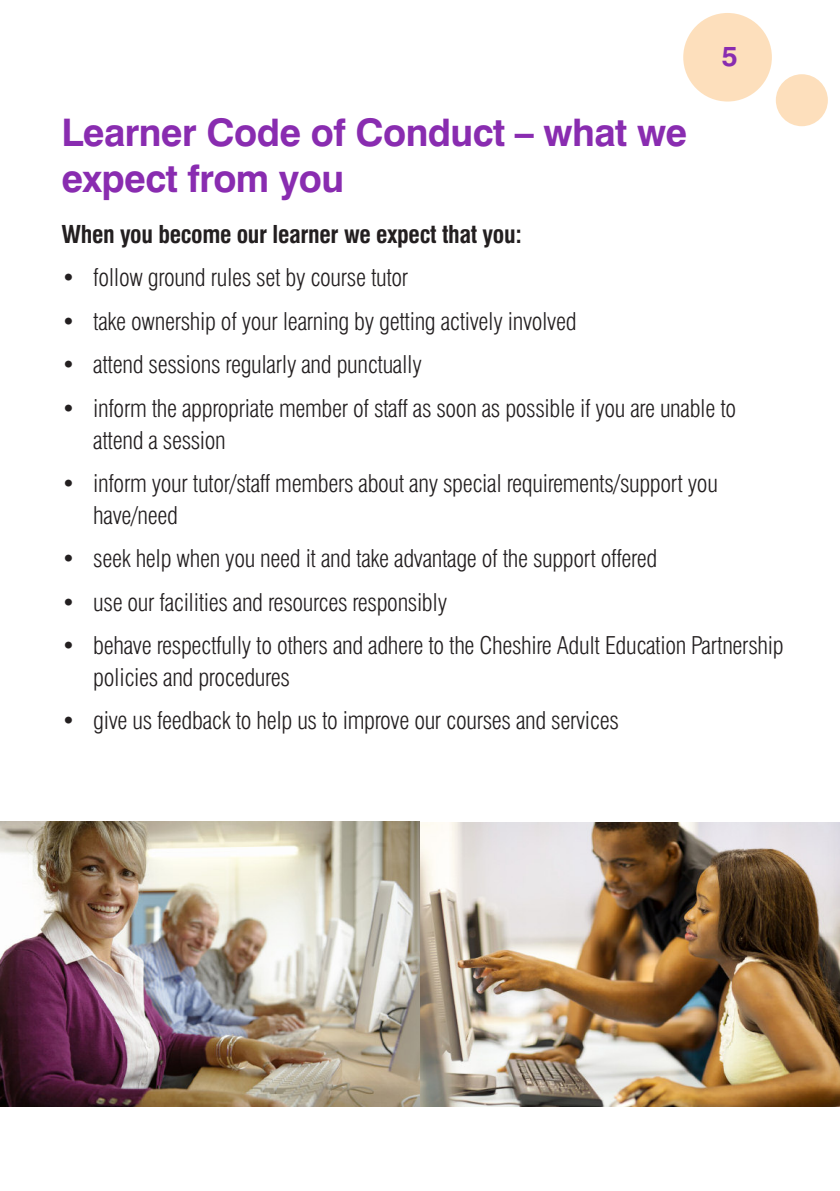
<style>
.page{position:relative;width:840px;height:1191px;background:#fff}
.page>*{position:absolute;margin:0;border:0;box-sizing:border-box;transform-origin:0 0}
.t1{font:700 38px/46px "Swiss 721 BT";letter-spacing:-.015em;color:#892cb0}
.t2{font:700 28px "Swiss 721 BT";color:#892cb0}
.t3{font:300 condensed 24px/32px "Swiss 721 BT";letter-spacing:-.015em;color:#231f20}
.t4{font:700 condensed 24px "Swiss 721 BT";letter-spacing:-.015em;color:#231f20}
</style>
<div class="page">
<img style="left:419px;top:821px;width:420px;height:285px">
<img style="left:1px;top:821px;width:418px;height:285px">
<hr style="left:0;top:0;width:1px;height:1191px;background:#892cb0">
<div style="left:682px;top:13px;width:89px;height:89px;background:#fddfbc;border-radius:50%"></div>
<div style="left:775px;top:74px;width:52px;height:52px;background:#fddfbc;border-radius:50%"></div>
<p class="t2" style="left:721px;top:46px;width:17px">5</p>
<h1 class="t1" style="left:61px;top:113px;width:627px">Learner Code of Conduct – what we expect from you</h1>
<p class="t4" style="left:61px;top:225px;width:462px">When you become our learner we expect that you:</p>
<p class="t3" style="left:61px;top:264px;width:348px">• follow ground rules set by course tutor</p>
<p class="t3" style="left:61px;top:307px;width:516px">• take ownership of your learning by getting actively involved</p>
<p class="t3" style="left:61px;top:350px;width:362px">• attend sessions regularly and punctually</p>
<p class="t3" style="left:93px;top:394px;width:644px;text-indent:-32px">• inform the appropriate member of staff as soon as possible if you are unable to attend a session</p>
<p class="t3" style="left:93px;top:469px;width:625px;text-indent:-32px">• inform your tutor/staff members about any special requirements/support you have/need</p>
<p class="t3" style="left:61px;top:544px;width:597px">• seek help when you need it and take advantage of the support offered</p>
<p class="t3" style="left:61px;top:588px;width:387px">• use our facilities and resources responsibly</p>
<p class="t3" style="left:93px;top:631px;width:691px;text-indent:-32px">• behave respectfully to others and adhere to the Cheshire Adult Education Partnership policies and procedures</p>
<p class="t3" style="left:61px;top:706px;width:558px">• give us feedback to help us to improve our courses and services</p>
</div>
